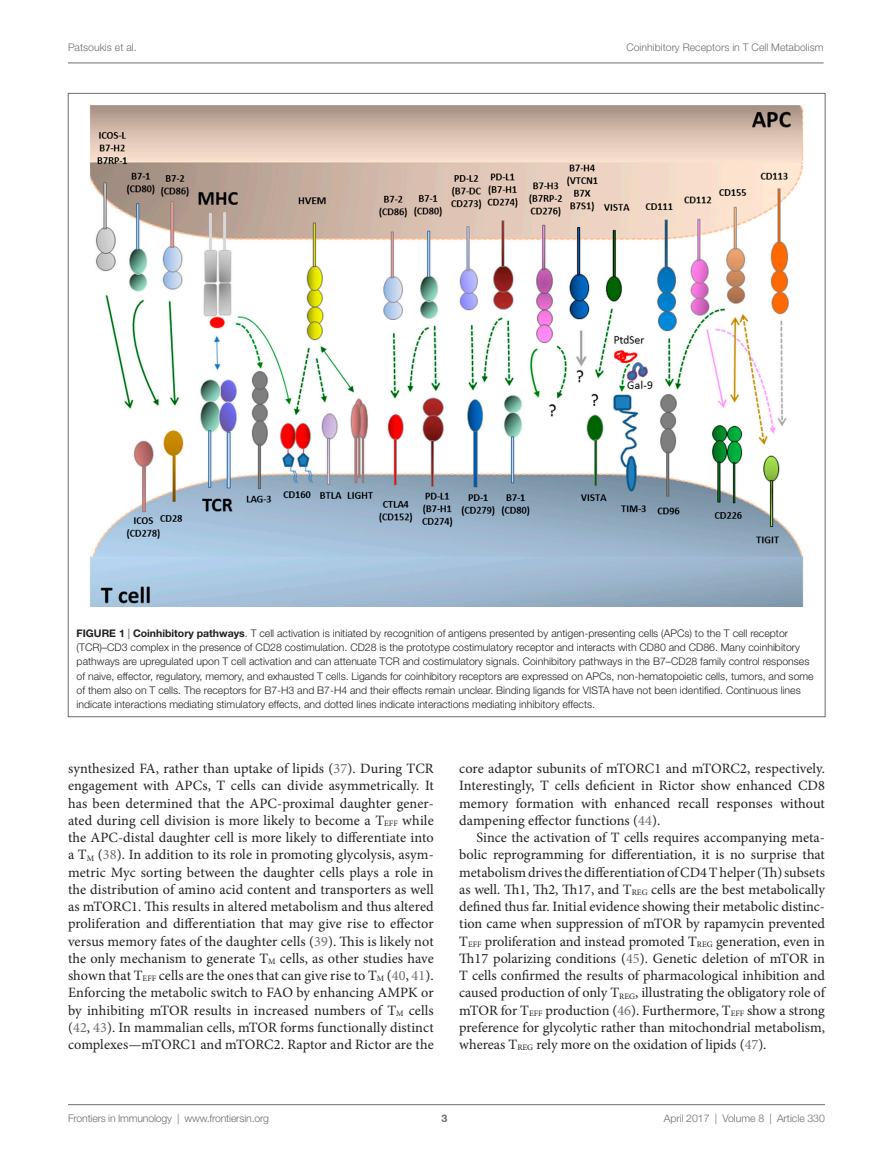
<style>
.page{position:relative;width:893px;height:1170px;background:#fff}
.page>*{position:absolute;margin:0;border:0;box-sizing:border-box;transform-origin:0 0}
.t1{font:14.25px/17.2px "Minion Pro";color:#231f20;text-align:justify}
.t2{font:300 10.5px/14.2px "Helvetica Neue LT Std";color:#231f20}
.t3{font:300 10.5px "Helvetica Neue LT Std";color:#6c6d70}
.t4{font:700 10.5px "Helvetica Neue LT Std";color:#6c6d70}
.s1{font-weight:700}
.s2{color:#6c6d70}
</style>
<div class="page">
<img style="left:90px;top:105px;width:713px;height:502px">
<hr style="left:68px;top:1104px;width:757px;height:1px;background:#6c6d70">
<hr style="left:68px;top:63px;width:755px;height:1px;background:#6c6d70">
<p class="t3" style="left:68px;top:41px;width:70px">Patsoukis et al.</p>
<p class="t3" style="left:626px;top:41px;width:199px">Coinhibitory Receptors in T Cell Metabolism</p>
<p class="t2" style="left:77px;top:626px;width:738px"><span class="s1">Figur e 1</span> | <span class="s1">Coinhibitory pathways</span>. T cell activation is initiated by recognition of antigens presented by antigen-presenting cells (APCs) to the T cell receptor (TCR)–CD3 complex in the presence of CD28 costimulation. CD28 is the prototype costimulatory receptor and interacts with CD80 and CD86. Many coinhibitory pathways are upregulated upon T cell activation and can attenuate TCR and costimulatory signals. Coinhibitory pathways in the B7–CD28 family control responses of naive, effector, regulatory, memory, and exhausted T cells. Ligands for coinhibitory receptors are expressed on APCs, non-hematopoietic cells, tumors, and some of them also on T cells. The receptors for B7-H3 and B7-H4 and their effects remain unclear. Binding ligands for VISTA have not been identified. Continuous lines indicate interactions mediating stimulatory effects, and dotted lines indicate interactions mediating inhibitory effects.</p>
<p class="t1" style="left:68px;top:759px;width:367px">synthesized FA, rather than uptake of lipids (<span class="s2">37</span>). During TCR engagement with APCs, T cells can divide asymmetrically. It has been determined that the APC-proximal daughter gener&shy;ated during cell division is more likely to become a T<sub>EFF</sub> while the APC-distal daughter cell is more likely to differentiate into a T<sub>M</sub> (<span class="s2">38</span>). In addition to its role in promoting glycolysis, asym&shy;metric Myc sorting between the daughter cells plays a role in the distribution of amino acid content and transporters as well as mTORC1. This results in altered metabolism and thus altered proliferation and differentiation that may give rise to effector versus memory fates of the daughter cells (<span class="s2">39</span>). This is likely not the only mechanism to generate T<sub>M</sub> cells, as other studies have shown that T<sub>EFF</sub> cells are the ones that can give rise to T<sub>M</sub> (<span class="s2">40</span>, <span class="s2">41</span>).<br>Enforcing the metabolic switch to FAO by enhancing AMPK or by inhibiting mTOR results in increased numbers of T<sub>M</sub> cells (<span class="s2">42</span>, <span class="s2">43</span>). In mammalian cells, mTOR forms functionally distinct complexes—mTORC1 and mTORC2. Raptor and Rictor are the</p>
<p class="t1" style="left:459px;top:759px;width:367px">core adaptor subunits of mTORC1 and mTORC2, respectively.<br>Interestingly, T cells deficient in Rictor show enhanced CD8 memory formation with enhanced recall responses without dampening effector functions (<span class="s2">44</span>).</p>
<p class="t1" style="left:459px;top:828px;width:367px;text-indent:17px">Since the activation of T cells requires accompanying meta&shy;bolic reprogramming for differentiation, it is no surprise that metabolism drives the differentiation of CD4 T helper (Th) subsets as well. Th1, Th2, Th17, and T<sub>REG</sub> cells are the best metabolically defined thus far. Initial evidence showing their metabolic distinc&shy;tion came when suppression of mTOR by rapamycin prevented T<sub>EFF</sub> proliferation and instead promoted T<sub>REG</sub> generation, even in Th17 polarizing conditions (<span class="s2">45</span>). Genetic deletion of mTOR in T cells confirmed the results of pharmacological inhibition and caused production of only T<sub>REG</sub>, illustrating the obligatory role of mTOR for T<sub>EFF</sub> production (<span class="s2">46</span>). Furthermore, T<sub>EFF</sub> show a strong preference for glycolytic rather than mitochondrial metabolism, whereas T<sub>REG</sub> rely more on the oxidation of lipids (<span class="s2">47</span>).</p>
<p class="t3" style="left:68px;top:1111px;width:203px">Frontiers in Immunology | www.frontiersin.org</p>
<p class="t3" style="left:664px;top:1111px;width:163px">April 2017 | Volume 8 | Article 330</p>
<p class="t4" style="left:441px;top:1111px;width:7px">3</p>
</div>
